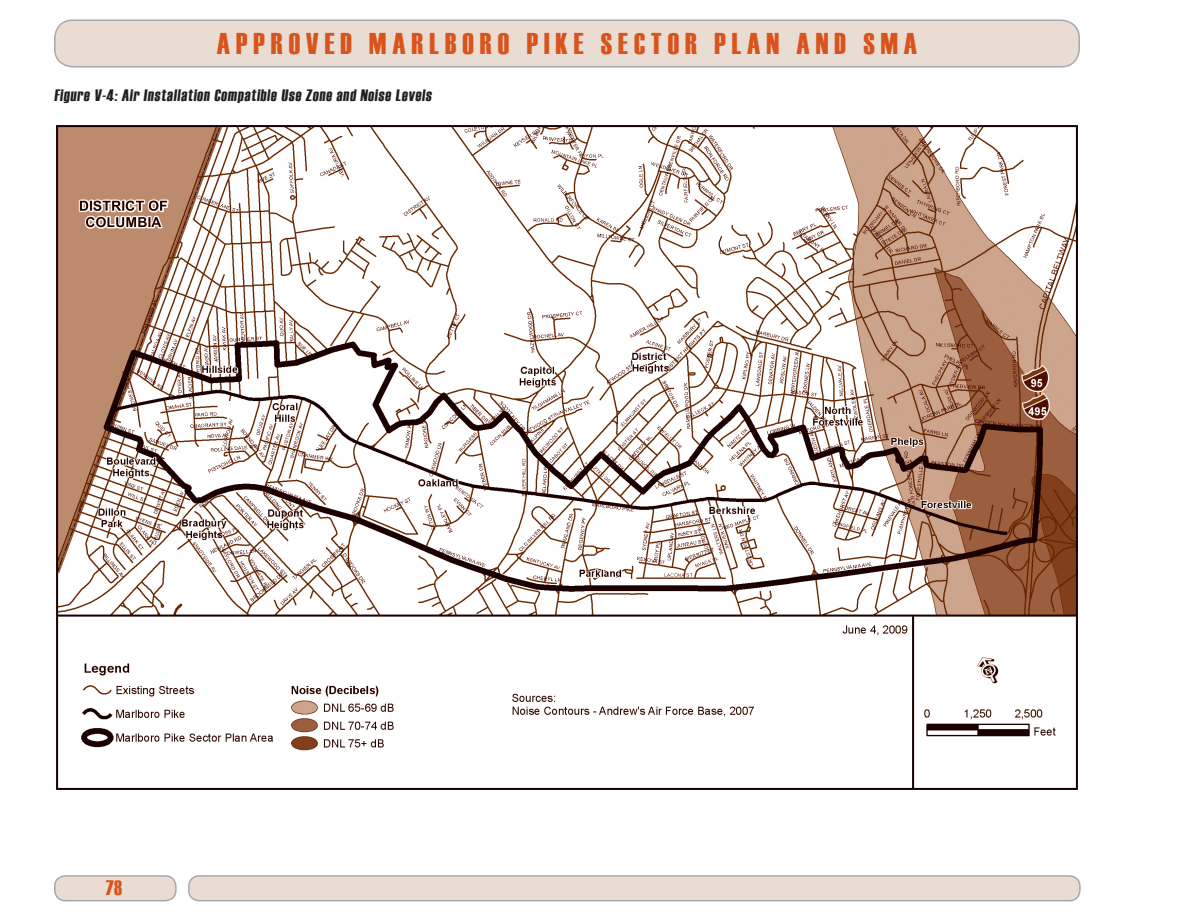
<style>
.page{position:relative;width:1188px;height:918px;background:#fff}
.page>*{position:absolute;margin:0;border:0;box-sizing:border-box;transform-origin:0 0}
.t1{font:30px "Haettenschweiler";letter-spacing:.2em;color:#d9531c}
.t2{font:21px "Haettenschweiler";color:#d9531c}
.t3{font:16.5px "Haettenschweiler";color:#231f20}
</style>
<div class="page">
<div style="left:55px;top:20px;width:1024px;height:47px;background:#e9dcd3;border-radius:18px"></div>
<div style="left:54px;top:20px;width:1026px;height:48px;border:2px solid #a8a9ad;border-radius:18px"></div>
<div style="left:189px;top:876px;width:891px;height:25px;background:#e9dcd3;border-radius:10px"></div>
<div style="left:188px;top:875px;width:893px;height:26px;border:2px solid #a8a9ad;border-radius:10px"></div>
<div style="left:55px;top:876px;width:121px;height:25px;background:#e9dcd3;border-radius:10px"></div>
<div style="left:54px;top:875px;width:123px;height:26px;border:2px solid #a8a9ad;border-radius:10px"></div>
<img style="left:56px;top:125px;width:1022px;height:665px">
<h1 class="t1" style="left:217px;top:24px;width:702px">APPROVED MARLBORO PIKE SECTOR PLAN AND SMA</h1>
<p class="t3" style="left:54px;top:84px;width:382px">Figure V-4: Air Installation Compatible Use Zone and Noise Levels</p>
<p class="t2" style="left:106px;top:873px;width:18px">78</p>
</div>
